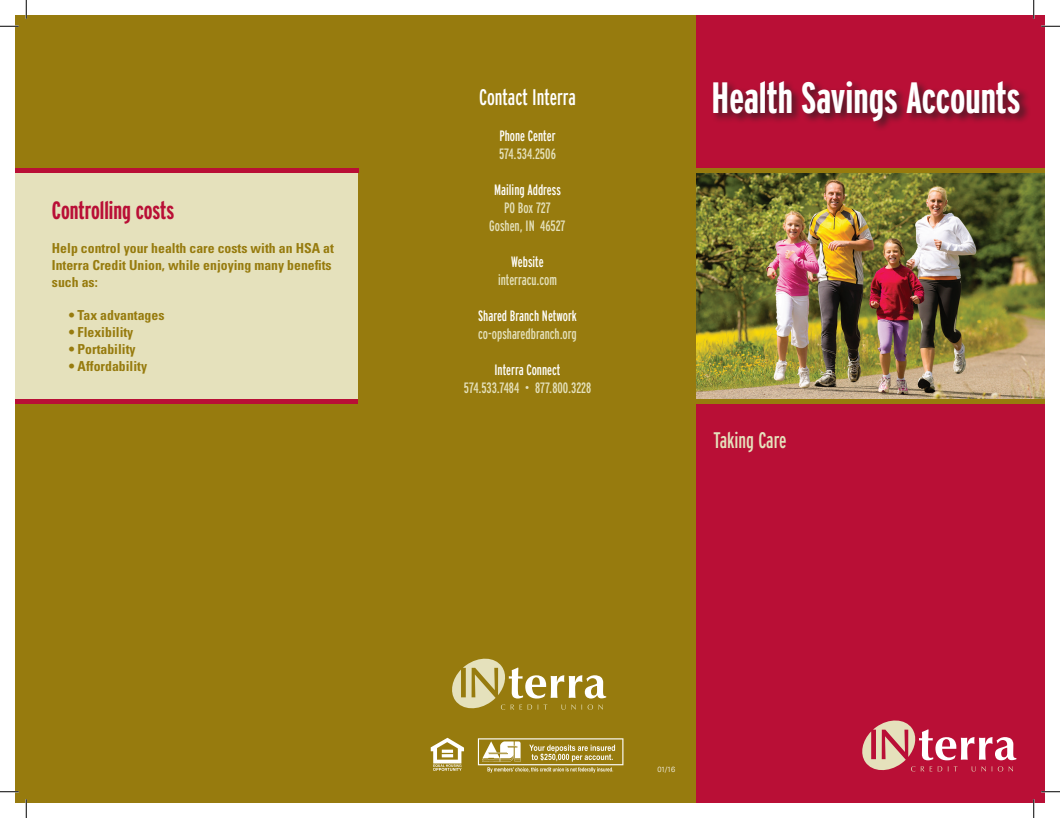
<style>
.page{position:relative;width:1060px;height:818px;background:#fff}
.page>*{position:absolute;margin:0;border:0;box-sizing:border-box;transform-origin:0 0}
.t1{font:700 extra-condensed 43.75px "Interstate";color:#fff}
.t2{font:700 extra-condensed 25px "Interstate";color:#b90f36}
.t3{font:extra-condensed 22.5px "Interstate";color:#fff}
.t4{font:extra-condensed 22.5px "Interstate";color:#e5e1bc}
.t5{font:extra-condensed 15px/18px "Interstate";color:#e5e1bc;text-align:center}
.t6{font:extra-condensed 15px "Interstate";color:#fff}
.t7{font:700 condensed 13.75px/16.9px "Univers";color:#977b0e}
.t8{font:300 7.5px "Univers";color:#fff}
</style>
<div class="page">
<div style="left:696px;top:15px;width:348px;height:787px;background:#b90f36"></div>
<div style="left:15px;top:15px;width:343px;height:787px;background:#977b0e"></div>
<div style="left:16px;top:170px;width:342px;height:229px;background:#e5e1bc"></div>
<div style="left:358px;top:15px;width:338px;height:787px;background:#977b0e"></div>
<div style="left:711px;top:79px;width:319px;height:53px;background:#231f20;opacity:.75"></div>
<svg style="left:452px;top:658px;width:154px;height:51px"></svg>
<svg style="left:478px;top:738px;width:145px;height:34px"></svg>
<svg style="left:862px;top:720px;width:154px;height:51px"></svg>
<img style="left:696px;top:172px;width:348px;height:227px">
<hr style="left:696px;top:168px;width:348px;height:4px;background:#977b0e">
<hr style="left:696px;top:399px;width:348px;height:4px;background:#977b0e">
<hr style="left:15px;top:168px;width:343px;height:4px;background:#b90f36">
<hr style="left:15px;top:399px;width:343px;height:4px;background:#b90f36">
<img style="left:430px;top:737px;width:34px;height:26px">
<svg style="left:0;top:25px;width:19px;height:2px"></svg>
<svg style="left:1041px;top:25px;width:18px;height:2px"></svg>
<svg style="left:0;top:790px;width:19px;height:2px"></svg>
<svg style="left:1041px;top:790px;width:18px;height:2px"></svg>
<svg style="left:25px;top:0;width:2px;height:19px"></svg>
<svg style="left:25px;top:799px;width:2px;height:19px"></svg>
<svg style="left:1032px;top:0;width:2px;height:19px"></svg>
<svg style="left:1032px;top:799px;width:2px;height:19px"></svg>
<h2 class="t2" style="left:52px;top:196px;width:124px">Controlling costs</h2>
<p class="t7" style="left:52px;top:239px;width:283px">Help control your health care costs with an HSA at<br>Interra Credit Union, while enjoying many benefits such as:</p>
<p class="t7" style="left:69px;top:307px;width:97px">• Tax advantages</p>
<p class="t7" style="left:69px;top:324px;width:66px">• Flexibility</p>
<p class="t7" style="left:69px;top:341px;width:68px">• Portability</p>
<p class="t7" style="left:69px;top:357px;width:80px">• Affordability</p>
<h3 class="t3" style="left:479px;top:85px;width:98px">Contact Interra</h3>
<p class="t6" style="left:499px;top:128px;width:58px">Phone Center</p>
<p class="t5" style="left:499px;top:145px;width:58px">574.534.2506</p>
<p class="t6" style="left:494px;top:182px;width:68px">Mailing Address</p>
<p class="t5" style="left:489px;top:199px;width:78px">PO Box 727<br>Goshen, IN 46527</p>
<p class="t6" style="left:511px;top:254px;width:34px">Website</p>
<p class="t5" style="left:498px;top:271px;width:60px">interracu.com</p>
<p class="t6" style="left:478px;top:308px;width:100px">Shared Branch Network</p>
<p class="t5" style="left:478px;top:325px;width:100px">co-opsharedbranch.org</p>
<p class="t6" style="left:494px;top:362px;width:67px">Interra Connect</p>
<p class="t5" style="left:464px;top:379px;width:129px">574.533.7484 • 877.800.3228</p>
<h1 class="t1" style="left:711px;top:74px;width:310px">Health Savings Accounts</h1>
<h3 class="t4" style="left:713px;top:428px;width:75px">Taking Care</h3>
<p class="t8" style="left:657px;top:764px;width:19px">01/16</p>
</div>
